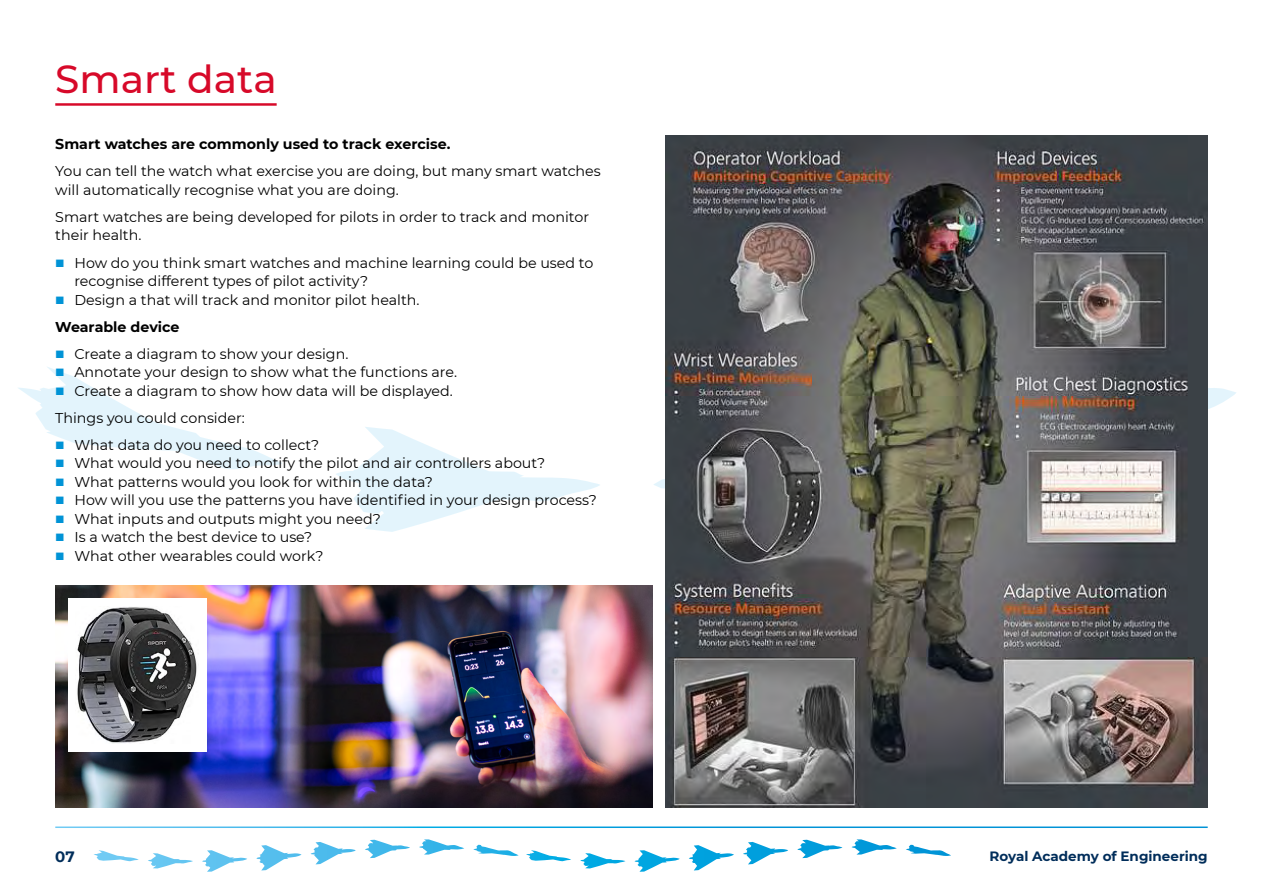
<style>
.page{position:relative;width:1263px;height:893px;background:#fff}
.page>*{position:absolute;margin:0;border:0;box-sizing:border-box;transform-origin:0 0}
.t1{font:500 39px "Montserrat";color:#d70929}
.t2{font:700 15px "Montserrat";color:#002d5a}
.t3{font:14.25px/18.6px "Montserrat";color:#000}
.t4{font:700 14.25px "Montserrat";color:#000}
.t5{font:700 13.5px "Montserrat";color:#002d5a}
.s1{color:#0093d6}
.s2{font-weight:700}
</style>
<div class="page">
<svg style="left:18px;top:236px;width:1218px;height:319px"></svg>
<svg style="left:311px;top:839px;width:207px;height:25px"></svg>
<img style="left:666px;top:136px;width:542px;height:672px">
<img style="left:55px;top:586px;width:598px;height:222px">
<hr style="left:55px;top:103px;width:222px;height:3px;background:#d70929">
<div style="left:68px;top:599px;width:138px;height:153px;background:#fff"></div>
<img style="left:77px;top:607px;width:120px;height:136px">
<h1 class="t1" style="left:55px;top:52px;width:223px">Smart data</h1>
<p class="t4" style="left:55px;top:134px;width:397px">Smart watches are commonly used to track exercise.</p>
<p class="t3" style="left:55px;top:162px;width:547px">You can tell the watch what exercise you are doing, but many smart watches will automatically recognise what you are doing.</p>
<p class="t3" style="left:55px;top:207px;width:535px">Smart watches are being developed for pilots in order to track and monitor their health.</p>
<p class="t3" style="left:74px;top:253px;width:520px;text-indent:-19px"><span class="s1">■</span> How do you think smart watches and machine learning could be used to recognise different types of pilot activity?</p>
<p class="t3" style="left:55px;top:285px;width:366px;line-height:27px"><span class="s1">■</span> Design a that will track and monitor pilot health.<br><span class="s2">Wearable device</span></p>
<p class="t3" style="left:55px;top:344px;width:295px"><span class="s1">■</span> Create a diagram to show your design.</p>
<p class="t3" style="left:55px;top:362px;width:403px"><span class="s1">■</span> Annotate your design to show what the functions are.</p>
<p class="t3" style="left:55px;top:377px;width:399px;line-height:27px"><span class="s1">■</span> Create a diagram to show how data will be displayed.<br>Things you could consider:</p>
<p class="t3" style="left:55px;top:435px;width:265px"><span class="s1">■</span> What data do you need to collect?</p>
<p class="t3" style="left:55px;top:453px;width:491px"><span class="s1">■</span> What would you need to notify the pilot and air controllers about?</p>
<p class="t3" style="left:55px;top:472px;width:379px"><span class="s1">■</span> What patterns would you look for within the data?</p>
<p class="t3" style="left:55px;top:490px;width:543px"><span class="s1">■</span> How will you use the patterns you have identified in your design process?</p>
<p class="t3" style="left:55px;top:509px;width:327px"><span class="s1">■</span> What inputs and outputs might you need?</p>
<p class="t3" style="left:55px;top:527px;width:259px"><span class="s1">■</span> Is a watch the best device to use?</p>
<p class="t3" style="left:55px;top:546px;width:270px"><span class="s1">■</span> What other wearables could work?</p>
<p class="t2" style="left:55px;top:846px;width:21px">07</p>
<p class="t5" style="left:990px;top:847px;width:220px">Royal Academy of Engineering</p>
</div>
